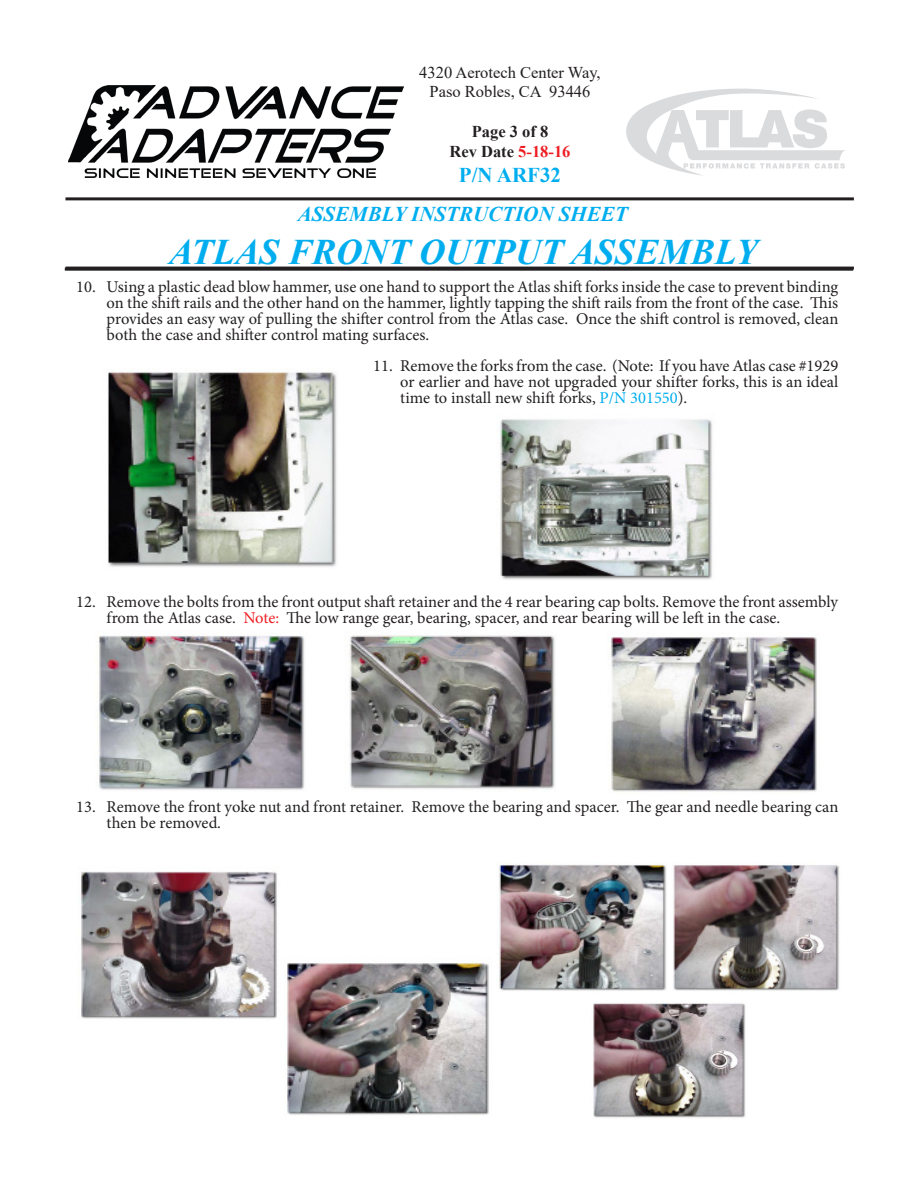
<style>
.page{position:relative;width:918px;height:1188px;background:#fff}
.page>*{position:absolute;margin:0;border:0;box-sizing:border-box;transform-origin:0 0}
.t1{font:italic 700 36px "Times New Roman";color:#00aeef}
.t2{font:italic 700 21px "Times New Roman";color:#00aeef}
.t3{font:700 21px "Times New Roman";color:#00aeef}
.t4{font:16.5px/15.8px "Minion Pro";letter-spacing:-.005em;color:#231f20;text-align:justify}
.t5{font:16.5px/19.8px "Times New Roman";color:#231f20;text-align:center}
.t6{font:700 16.5px "Times New Roman";color:#231f20}
.s1{color:#ee1d23}
.s2{color:#00aeef}
</style>
<div class="page">
<hr style="left:65px;top:268px;width:788px;height:3px;background:#231f20">
<img style="left:108px;top:372px;width:229px;height:195px">
<img style="left:500px;top:419px;width:213px;height:161px">
<img style="left:98px;top:635px;width:207px;height:155px">
<img style="left:349px;top:635px;width:206px;height:154px">
<img style="left:611px;top:637px;width:206px;height:155px">
<img style="left:81px;top:871px;width:196px;height:148px">
<img style="left:287px;top:963px;width:202px;height:152px">
<img style="left:499px;top:864px;width:168px;height:127px">
<img style="left:673px;top:864px;width:167px;height:127px">
<img style="left:593px;top:1003px;width:153px;height:115px">
<hr style="left:65px;top:267px;width:789px;height:3px;background:#231f20">
<hr style="left:65px;top:197px;width:789px;height:3px;background:#231f20">
<img style="left:68px;top:86px;width:336px;height:92px">
<svg style="left:626px;top:88px;width:219px;height:88px"></svg>
<p class="t5" style="left:419px;top:62px;width:183px">4320 Aerotech Center Way,<br>Paso Robles, CA 93446</p>
<p class="t6" style="left:472px;top:120px;width:78px">Page 3 of 8</p>
<p class="t6" style="left:450px;top:139px;width:122px">Rev Date <span class="s1">5-18-16</span></p>
<p class="t3" style="left:459px;top:160px;width:104px">P/N ARF32</p>
<p class="t2" style="left:298px;top:199px;width:331px">ASSEMBLY INSTRUCTION SHEET</p>
<p class="t1" style="left:169px;top:227px;width:590px">ATLAS FRONT OUTPUT ASSEMBLY</p>
<p class="t4" style="left:107px;top:279px;width:733px;text-indent:-30px">10. Using a plastic dead blow hammer, use one hand to support the Atlas shift forks inside the case to prevent binding on the shift rails and the other hand on the hammer, lightly tapping the shift rails from the front of the case. This provides an easy way of pulling the shifter control from the Atlas case. Once the shift control is removed, clean both the case and shifter control mating surfaces.</p>
<p class="t4" style="left:400px;top:358px;width:440px;text-indent:-27px">11. Remove the forks from the case. (Note: If you have Atlas case #1929 or earlier and have not upgraded your shifter forks, this is an ideal time to install new shift forks, <span class="s2">P/N 301550</span>).</p>
<p class="t4" style="left:107px;top:594px;width:733px;text-indent:-30px">12. Remove the bolts from the front output shaft retainer and the 4 rear bearing cap bolts. Remove the front assembly from the Atlas case. <span class="s1">Note:</span> The low range gear, bearing, spacer, and rear bearing will be left in the case.</p>
<p class="t4" style="left:107px;top:799px;width:733px;text-indent:-30px">13. Remove the front yoke nut and front retainer. Remove the bearing and spacer. The gear and needle bearing can then be removed.</p>
</div>
